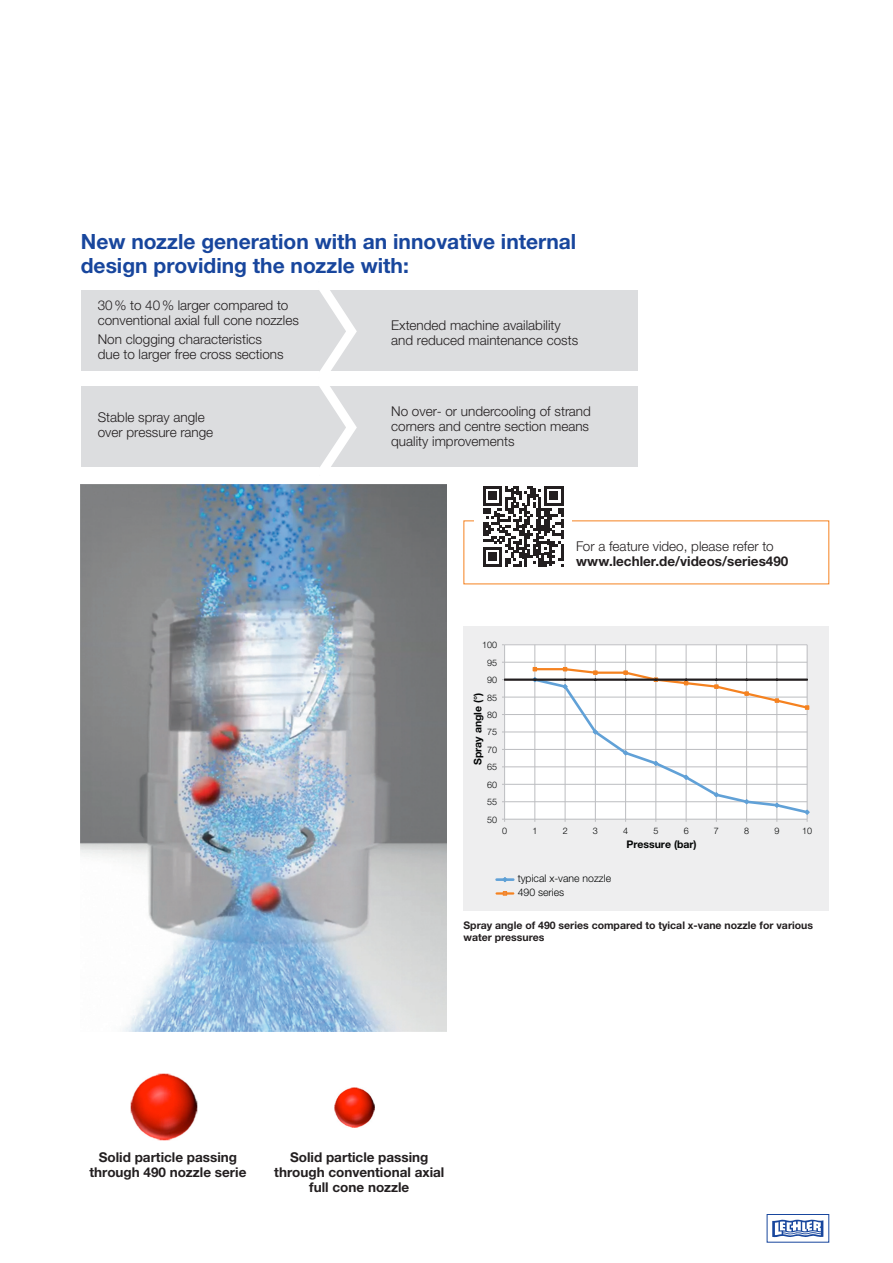
<style>
.page{position:relative;width:893px;height:1263px;background:#fff}
.page>*{position:absolute;margin:0;border:0;box-sizing:border-box;transform-origin:0 0}
.t1{font:700 21px/24px "Helvetica Neue LTW1 G";color:#18469d}
.t2{font:300 13.5px/15px "Helvetica Neue LTW1 G";color:#231f20}
.t3{font:700 13.5px/15px "Helvetica Neue LTW1 G";color:#231f20;text-align:center}
.t4{font:700 10.5px/12px "Helvetica Neue LTW1 G";color:#231f20}
.t5{font:300 10.5px/13.8px "Helvetica Neue LTW1 G";color:#030505}
.t6{font:700 10.5px "Helvetica Neue LTW1 G";color:#030505}
.t7{font:300 9px "Helvetica Neue LTW1 G";color:#030505}
</style>
<div class="page">
<div style="left:82px;top:290px;width:556px;height:81px;background:#dcdddf"></div>
<div style="left:82px;top:386px;width:556px;height:81px;background:#dcdddf"></div>
<svg style="left:306px;top:290px;width:56px;height:195px"></svg>
<div style="left:767px;top:1214px;width:62px;height:28px;border:1px solid #18469d"></div>
<svg style="left:772px;top:1219px;width:51px;height:18px"></svg>
<img style="left:81px;top:485px;width:365px;height:546px">
<img style="left:130px;top:1074px;width:67px;height:67px">
<img style="left:334px;top:1087px;width:40px;height:40px">
<svg style="left:483px;top:486px;width:80px;height:80px"></svg>
<div style="left:463px;top:626px;width:366px;height:285px;background:#eeeeef"></div>
<div style="left:505px;top:645px;width:302px;height:174px;background:#fff"></div>
<hr style="left:505px;top:801px;width:302px;height:1px;background:#bcbdc0">
<hr style="left:505px;top:784px;width:302px;height:1px;background:#bcbdc0">
<hr style="left:505px;top:766px;width:302px;height:1px;background:#bcbdc0">
<hr style="left:505px;top:749px;width:302px;height:1px;background:#bcbdc0">
<hr style="left:505px;top:732px;width:302px;height:1px;background:#bcbdc0">
<hr style="left:505px;top:714px;width:302px;height:1px;background:#bcbdc0">
<hr style="left:505px;top:697px;width:302px;height:1px;background:#bcbdc0">
<hr style="left:505px;top:662px;width:302px;height:1px;background:#bcbdc0">
<hr style="left:505px;top:644px;width:302px;height:1px;background:#bcbdc0">
<hr style="left:534px;top:645px;width:1px;height:174px;background:#bcbdc0">
<hr style="left:565px;top:645px;width:1px;height:174px;background:#bcbdc0">
<hr style="left:595px;top:645px;width:1px;height:174px;background:#bcbdc0">
<hr style="left:625px;top:645px;width:1px;height:174px;background:#bcbdc0">
<hr style="left:655px;top:645px;width:1px;height:174px;background:#bcbdc0">
<hr style="left:686px;top:645px;width:1px;height:174px;background:#bcbdc0">
<hr style="left:716px;top:645px;width:1px;height:174px;background:#bcbdc0">
<hr style="left:746px;top:645px;width:1px;height:174px;background:#bcbdc0">
<hr style="left:776px;top:645px;width:1px;height:174px;background:#bcbdc0">
<hr style="left:807px;top:645px;width:1px;height:174px;background:#bcbdc0">
<hr style="left:504px;top:645px;width:1px;height:174px;background:#bcbdc0">
<hr style="left:505px;top:819px;width:302px;height:1px;background:#bcbdc0">
<svg style="left:532px;top:667px;width:278px;height:155px"></svg>
<hr style="left:505px;top:678px;width:30px;height:3px;background:#231f20">
<hr style="left:535px;top:678px;width:30px;height:3px;background:#231f20">
<hr style="left:565px;top:678px;width:30px;height:3px;background:#231f20">
<hr style="left:595px;top:678px;width:31px;height:3px;background:#231f20">
<hr style="left:626px;top:678px;width:30px;height:3px;background:#231f20">
<hr style="left:656px;top:678px;width:30px;height:3px;background:#231f20">
<hr style="left:686px;top:678px;width:30px;height:3px;background:#231f20">
<hr style="left:716px;top:678px;width:31px;height:3px;background:#231f20">
<hr style="left:747px;top:678px;width:30px;height:3px;background:#231f20">
<hr style="left:777px;top:678px;width:30px;height:3px;background:#231f20">
<hr style="left:497px;top:878px;width:16px;height:3px;background:#61a1d7">
<svg style="left:497px;top:891px;width:16px;height:4px"></svg>
<h1 class="t1" style="left:81px;top:229px;width:497px">New nozzle generation with an innovative internal design providing the nozzle with:</h1>
<p class="t2" style="left:98px;top:297px;width:203px">30% to 40% larger compared to conventional axial full cone nozzles</p>
<p class="t2" style="left:98px;top:332px;width:187px">Non clogging characteristics due to larger free cross sections</p>
<p class="t2" style="left:98px;top:409px;width:117px">Stable spray angle over pressure range</p>
<p class="t2" style="left:391px;top:317px;width:188px">Extended machine availability and reduced maintenance costs</p>
<p class="t2" style="left:391px;top:404px;width:201px">No over- or undercooling of strand corners and centre section means quality improvements</p>
<p class="t7" style="left:482px;top:639px;width:17px">100</p>
<p class="t7" style="left:487px;top:657px;width:12px">95</p>
<p class="t7" style="left:487px;top:674px;width:12px">90</p>
<p class="t6" style="left:471px;top:765px;width:74px;rotate:-90deg">Spray angle (°)</p>
<p class="t7" style="left:487px;top:692px;width:12px">85</p>
<p class="t7" style="left:487px;top:709px;width:12px">80</p>
<p class="t7" style="left:487px;top:727px;width:12px">75</p>
<p class="t7" style="left:487px;top:744px;width:12px">70</p>
<p class="t7" style="left:487px;top:762px;width:12px">65</p>
<p class="t7" style="left:487px;top:779px;width:12px">60</p>
<p class="t7" style="left:487px;top:796px;width:12px">55</p>
<p class="t7" style="left:487px;top:814px;width:12px">50</p>
<p class="t2" style="left:576px;top:539px;width:199px">For a feature video, please refer to</p>
<p class="t3" style="left:576px;top:554px;width:214px">www.lechler.de/videos/series490</p>
<p class="t7" style="left:502px;top:825px;width:7px">0</p>
<p class="t7" style="left:532px;top:825px;width:7px">1</p>
<p class="t7" style="left:563px;top:825px;width:7px">2</p>
<p class="t7" style="left:593px;top:825px;width:7px">3</p>
<p class="t7" style="left:623px;top:825px;width:7px">4</p>
<p class="t7" style="left:653px;top:825px;width:7px">5</p>
<p class="t7" style="left:684px;top:825px;width:7px">6</p>
<p class="t7" style="left:714px;top:825px;width:7px">7</p>
<p class="t7" style="left:744px;top:825px;width:7px">8</p>
<p class="t7" style="left:774px;top:825px;width:7px">9</p>
<p class="t7" style="left:802px;top:825px;width:12px">10</p>
<p class="t5" style="left:518px;top:871px;width:95px">typical x-vane nozzle<br>490 series</p>
<p class="t6" style="left:626px;top:838px;width:72px">Pressure (bar)</p>
<p class="t4" style="left:463px;top:919px;width:351px">Spray angle of 490 series compared to tyical x-vane nozzle for various water pressures</p>
<p class="t3" style="left:89px;top:1150px;width:158px">Solid particle passing through 490 nozzle serie</p>
<p class="t3" style="left:274px;top:1150px;width:172px">Solid particle passing through conventional axial full cone nozzle</p>
</div>
